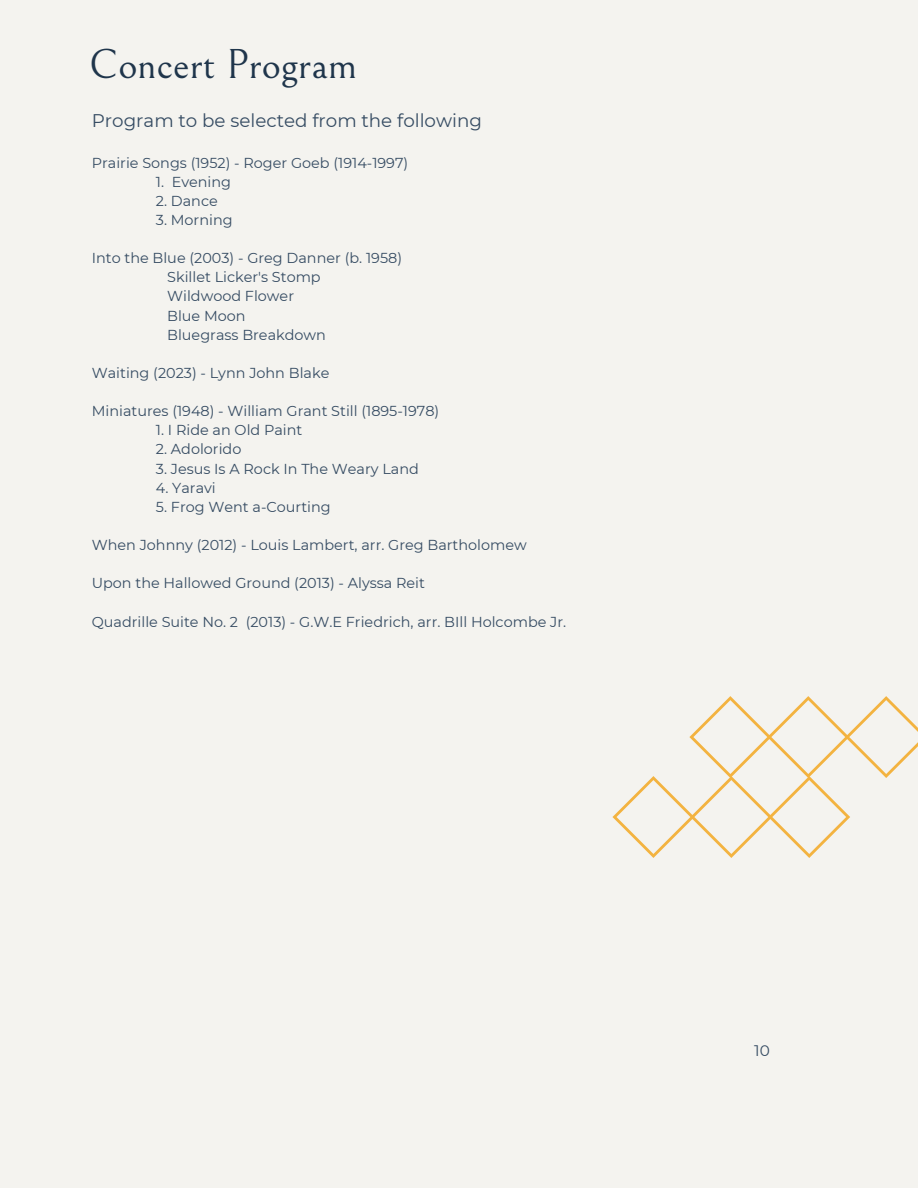
<style>
.page{position:relative;width:918px;height:1188px;background:#f4f3ef}
.page>*{position:absolute;margin:0;border:0;box-sizing:border-box;transform-origin:0 0}
.t1{font:41.25px "Bellefair";color:#1f354b}
.t2{font:18.3px "Montserrat";color:#364c63}
.t3{font:15.3px "Montserrat";color:#364c63}
.t4{font:14.4px "Montserrat";color:#364c63}
</style>
<div class="page">
<svg style="left:612px;top:696px;width:306px;height:161px"></svg>
<p class="t1" style="left:89px;top:42px;width:269px">Concert Program</p>
<p class="t2" style="left:92px;top:109px;width:392px">Program to be selected from the following</p>
<p class="t4" style="left:92px;top:154px;width:318px">Prairie Songs (1952) - Roger Goeb (1914-1997)</p>
<p class="t4" style="left:156px;top:173px;width:77px">1. Evening</p>
<p class="t4" style="left:156px;top:192px;width:63px">2. Dance</p>
<p class="t4" style="left:156px;top:211px;width:78px">3. Morning</p>
<p class="t4" style="left:92px;top:249px;width:312px">Into the Blue (2003) - Greg Danner (b. 1958)</p>
<p class="t4" style="left:167px;top:268px;width:155px">Skillet Licker's Stomp</p>
<p class="t4" style="left:167px;top:288px;width:128px">Wildwood Flower</p>
<p class="t4" style="left:167px;top:307px;width:80px">Blue Moon</p>
<p class="t4" style="left:167px;top:326px;width:160px">Bluegrass Breakdown</p>
<p class="t4" style="left:92px;top:364px;width:239px">Waiting (2023) - Lynn John Blake</p>
<p class="t4" style="left:92px;top:402px;width:349px">Miniatures (1948) - William Grant Still (1895-1978)</p>
<p class="t4" style="left:156px;top:421px;width:148px">1. I Ride an Old Paint</p>
<p class="t4" style="left:156px;top:441px;width:87px">2. Adolorido</p>
<p class="t4" style="left:156px;top:460px;width:264px">3. Jesus Is A Rock In The Weary Land</p>
<p class="t4" style="left:156px;top:479px;width:61px">4. Yaravi</p>
<p class="t4" style="left:156px;top:498px;width:176px">5. Frog Went a-Courting</p>
<p class="t4" style="left:92px;top:536px;width:437px">When Johnny (2012) - Louis Lambert, arr. Greg Bartholomew</p>
<p class="t4" style="left:92px;top:574px;width:335px">Upon the Hallowed Ground (2013) - Alyssa Reit</p>
<p class="t4" style="left:92px;top:613px;width:476px">Quadrille Suite No. 2 (2013) - G.W.E Friedrich, arr. BIll Holcombe Jr.</p>
<p class="t3" style="left:754px;top:1041px;width:17px">10</p>
</div>
